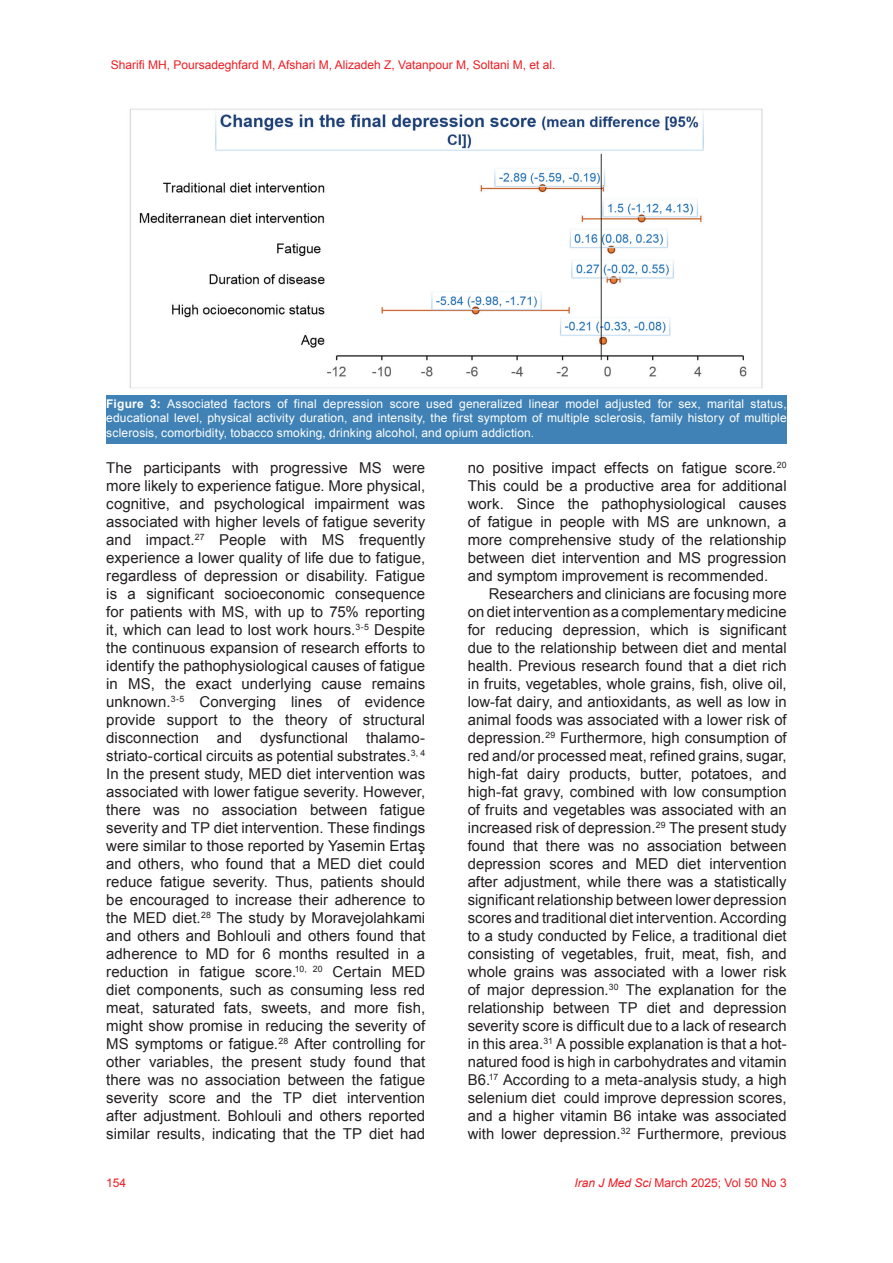
<style>
.page{position:relative;width:893px;height:1263px;background:#fff}
.page>*{position:absolute;margin:0;border:0;box-sizing:border-box;transform-origin:0 0}
.t1{font:15px/18px "Arial";letter-spacing:.005em;color:#231f20;text-align:justify}
.t2{font:12px/14.4px "Arial";letter-spacing:.01em;color:#fff;text-align:justify}
.t3{font:12px "Arial";color:#ee1d23}
.s1{font-weight:700}
.s2{font-style:italic}
</style>
<div class="page">
<img style="left:129px;top:108px;width:634px;height:280px">
<div style="left:106px;top:395px;width:681px;height:48px;background:#4082b5"></div>
<p class="t3" style="left:111px;top:57px;width:446px">Sharifi MH, Poursadeghfard M, Afshari M, Alizadeh Z, Vatanpour M, Soltani M, et al.</p>
<p class="t2" style="left:106px;top:397px;width:682px"><span class="s1">Figure 3:</span> Associated factors of final depression score used generalized linear model adjusted for sex, marital status, educational level, physical activity duration, and intensity, the first symptom of multiple sclerosis, family history of multiple sclerosis, comorbidity, tobacco smoking, drinking alcohol, and opium addiction.</p>
<p class="t1" style="left:106px;top:459px;width:320px">The participants with progressive MS were more likely to experience fatigue. More physical, cognitive, and psychological impairment was associated with higher levels of fatigue severity and impact.<sup>27</sup> People with MS frequently experience a lower quality of life due to fatigue, regardless of depression or disability. Fatigue is a significant socioeconomic consequence for patients with MS, with up to 75% reporting it, which can lead to lost work hours.<sup>3-5</sup> Despite the continuous expansion of research efforts to identify the pathophysiological causes of fatigue in MS, the exact underlying cause remains unknown.<sup>3-5</sup> Converging lines of evidence provide support to the theory of structural disconnection and dysfunctional thalamo&shy;striato-cortical circuits as potential substrates.<sup>3,</sup> <sup>4<br></sup>In the present study, MED diet intervention was associated with lower fatigue severity. However, there was no association between fatigue severity and TP diet intervention. These findings were similar to those reported by Yasemin Ertaş and others, who found that a MED diet could reduce fatigue severity. Thus, patients should be encouraged to increase their adherence to the MED diet.<sup>28</sup> The study by Moravejolahkami and others and Bohlouli and others found that adherence to MD for 6 months resulted in a reduction in fatigue score.<sup>10,</sup> <sup>20</sup> Certain MED diet components, such as consuming less red meat, saturated fats, sweets, and more fish, might show promise in reducing the severity of MS symptoms or fatigue.<sup>28</sup> After controlling for other variables, the present study found that there was no association between the fatigue severity score and the TP diet intervention after adjustment. Bohlouli and others reported similar results, indicating that the TP diet had</p>
<p class="t1" style="left:468px;top:459px;width:320px">no positive impact effects on fatigue score.<sup>20<br></sup>This could be a productive area for additional work. Since the pathophysiological causes of fatigue in people with MS are unknown, a more comprehensive study of the relationship between diet intervention and MS progression and symptom improvement is recommended.</p>
<p class="t1" style="left:468px;top:585px;width:320px;text-indent:21px">Researchers and clinicians are focusing more on diet intervention as a complementary medicine for reducing depression, which is significant due to the relationship between diet and mental health. Previous research found that a diet rich in fruits, vegetables, whole grains, fish, olive oil, low-fat dairy, and antioxidants, as well as low in animal foods was associated with a lower risk of depression.<sup>29</sup> Furthermore, high consumption of red and/or processed meat, refined grains, sugar, high-fat dairy products, butter, potatoes, and high-fat gravy, combined with low consumption of fruits and vegetables was associated with an increased risk of depression.<sup>29</sup> The present study found that there was no association between depression scores and MED diet intervention after adjustment, while there was a statistically significant relationship between lower depression scores and traditional diet intervention. According to a study conducted by Felice, a traditional diet consisting of vegetables, fruit, meat, fish, and whole grains was associated with a lower risk of major depression.<sup>30</sup> The explanation for the relationship between TP diet and depression severity score is difficult due to a lack of research in this area.<sup>31</sup> A possible explanation is that a hot&shy;natured food is high in carbohydrates and vitamin B6.<sup>17</sup> According to a meta-analysis study, a high selenium diet could improve depression scores, and a higher vitamin B6 intake was associated with lower depression.<sup>32</sup> Furthermore, previous</p>
<p class="t3" style="left:106px;top:1175px;width:22px">154</p>
<p class="t3" style="left:575px;top:1175px;width:214px"><span class="s2">Iran J Med Sci</span> March 2025; Vol 50 No 3</p>
</div>
